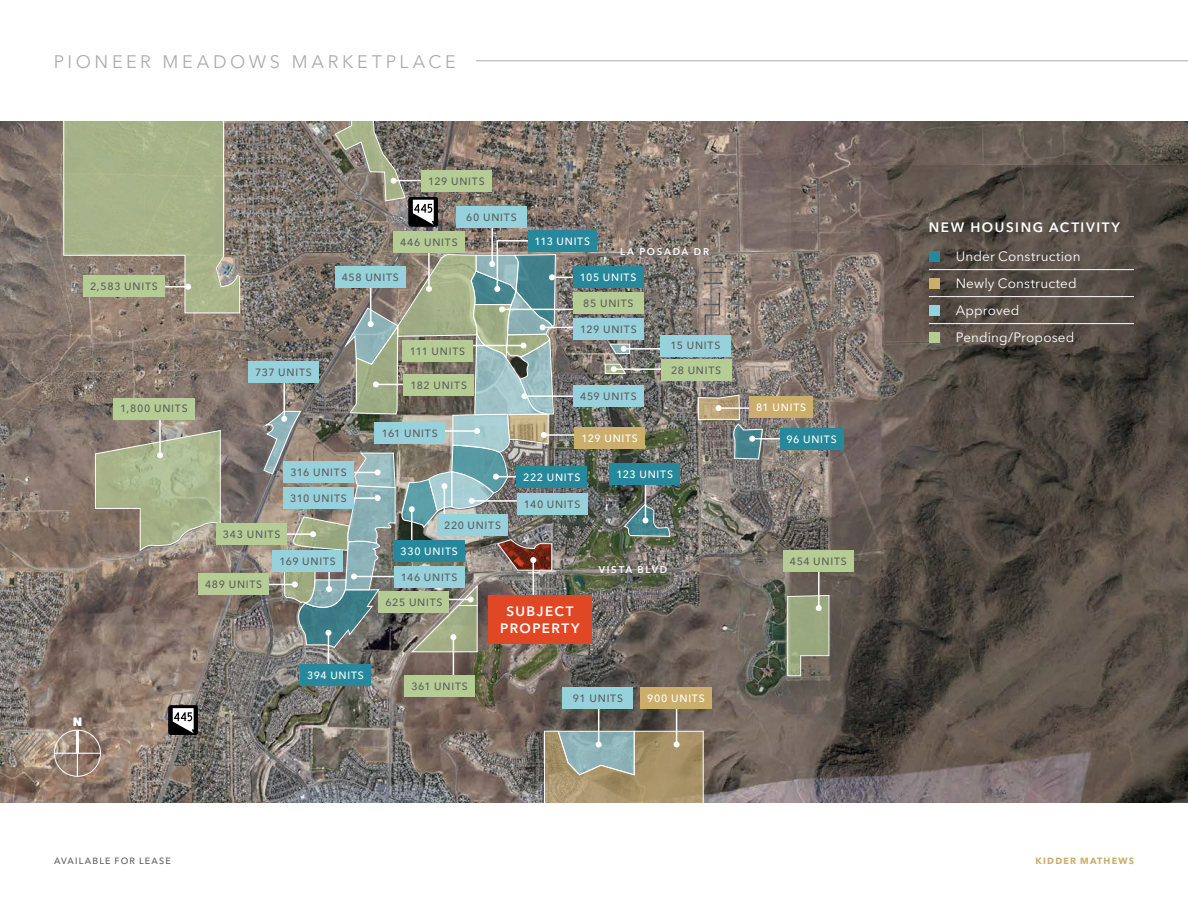
<style>
.page{position:relative;width:1188px;height:918px;background:#fff}
.page>*{position:absolute;margin:0;border:0;box-sizing:border-box;transform-origin:0 0}
.t1{font:18px "Avenir Next LT Pro";letter-spacing:.2em;color:#afabac}
.Table_Input_-_White_2023{font:13.5px "Avenir Next LT Pro";letter-spacing:.01em;color:#fff}
.Subhead_-_Level_1_-_White_2023{font:600 13.5px "Avenir Next LT Pro";letter-spacing:.115em;color:#fff}
.Subject_Property_Label_-_White_2023{font:600 13.5px/16.5px "Avenir Next LT Pro";letter-spacing:.105em;color:#fff;text-align:center}
.t2{font:800 12px "Avenir Next LT Pro";color:#fff}
.Other_Callout_Text_-_White_2023{font:500 10.5px "Avenir Next LT Pro";letter-spacing:.075em;color:#5e5d5d}
.Other_Callout_Text_-_White_2023-2{font:500 10.5px "Avenir Next LT Pro";letter-spacing:.075em;color:#fff}
.Street_Names_-_White_2023{font:600 9.75px "Avenir Next LT Pro";letter-spacing:.175em;color:#fff}
.t3{font:500 9px "Avenir Next LT Pro";letter-spacing:.13em;color:#5e5d5d}
.t4{font:700 9px "Avenir Next LT Pro";letter-spacing:.13em;color:#cbae6b}
</style>
<div class="page">
<img style="left:0;top:122px;width:1188px;height:680px">
<svg style="left:792px;top:165px;width:396px;height:638px"></svg>
<div style="left:169px;top:706px;width:29px;height:29px;background:#000;border-radius:3px"></div>
<div style="left:169px;top:706px;width:29px;height:29px;border:1px solid #000;border-radius:3px"></div>
<svg style="left:173px;top:708px;width:21px;height:25px"></svg>
<svg style="left:409px;top:197px;width:29px;height:29px"></svg>
<div style="left:409px;top:197px;width:29px;height:29px;border:1px solid #000;border-radius:3px"></div>
<svg style="left:413px;top:200px;width:21px;height:25px"></svg>
<div style="left:54px;top:730px;width:47px;height:47px;border:1px solid #fff;border-radius:50%"></div>
<hr style="left:76px;top:730px;width:3px;height:23px;background:#fff">
<hr style="left:54px;top:753px;width:46px;height:1px;background:#fff">
<svg style="left:77px;top:754px;width:1px;height:22px"></svg>
<svg style="left:929px;top:269px;width:27px;height:1px"></svg>
<hr style="left:956px;top:269px;width:178px;height:1px;background:#fff">
<svg style="left:929px;top:296px;width:27px;height:1px"></svg>
<hr style="left:956px;top:296px;width:178px;height:1px;background:#fff">
<svg style="left:929px;top:323px;width:27px;height:1px"></svg>
<hr style="left:956px;top:323px;width:178px;height:1px;background:#fff">
<div style="left:929px;top:251px;width:11px;height:11px;background:#26889a"></div>
<div style="left:929px;top:278px;width:11px;height:11px;background:#cbae6b"></div>
<div style="left:929px;top:305px;width:11px;height:11px;background:#97d1dc"></div>
<div style="left:929px;top:332px;width:11px;height:11px;background:#b5cd95"></div>
<div style="left:393px;top:231px;width:72px;height:22px;background:#b5cd95"></div>
<hr style="left:502px;top:309px;width:80px;height:1px;background:#fff">
<div style="left:573px;top:292px;width:70px;height:21px;background:#b5cd95"></div>
<hr style="left:614px;top:368px;width:80px;height:2px;background:#fff">
<svg style="left:605px;top:364px;width:21px;height:10px"></svg>
<div style="left:661px;top:359px;width:70px;height:22px;background:#b5cd95"></div>
<hr style="left:394px;top:180px;width:80px;height:1px;background:#fff">
<svg style="left:334px;top:122px;width:72px;height:80px"></svg>
<div style="left:421px;top:171px;width:70px;height:21px;background:#b5cd95"></div>
<div style="left:216px;top:523px;width:71px;height:22px;background:#b5cd95"></div>
<div style="left:198px;top:574px;width:71px;height:21px;background:#b5cd95"></div>
<div style="left:405px;top:675px;width:70px;height:21px;background:#b5cd95"></div>
<div style="left:248px;top:361px;width:71px;height:22px;background:#97d1dc"></div>
<hr style="left:598px;top:707px;width:1px;height:37px;background:#fff">
<div style="left:563px;top:687px;width:70px;height:21px;background:#97d1dc"></div>
<hr style="left:491px;top:227px;width:2px;height:37px;background:#fff">
<div style="left:456px;top:207px;width:70px;height:21px;background:#97d1dc"></div>
<hr style="left:624px;top:348px;width:37px;height:2px;background:#fff">
<svg style="left:609px;top:343px;width:21px;height:11px"></svg>
<div style="left:660px;top:335px;width:71px;height:21px;background:#97d1dc"></div>
<hr style="left:543px;top:327px;width:37px;height:1px;background:#fff">
<div style="left:573px;top:318px;width:70px;height:21px;background:#97d1dc"></div>
<hr style="left:524px;top:395px;width:51px;height:2px;background:#fff">
<div style="left:573px;top:385px;width:70px;height:22px;background:#97d1dc"></div>
<div style="left:517px;top:493px;width:70px;height:22px;background:#97d1dc"></div>
<hr style="left:818px;top:571px;width:2px;height:37px;background:#fff">
<svg style="left:787px;top:595px;width:43px;height:81px"></svg>
<div style="left:783px;top:551px;width:71px;height:21px;background:#b5cd95"></div>
<hr style="left:159px;top:418px;width:2px;height:37px;background:#fff">
<svg style="left:95px;top:430px;width:126px;height:121px"></svg>
<div style="left:113px;top:398px;width:82px;height:21px;background:#b5cd95"></div>
<svg style="left:63px;top:122px;width:177px;height:192px"></svg>
<div style="left:83px;top:275px;width:82px;height:22px;background:#b5cd95"></div>
<hr style="left:752px;top:438px;width:38px;height:2px;background:#fff">
<div style="left:780px;top:428px;width:63px;height:21px;background:#26889a"></div>
<div style="left:517px;top:466px;width:70px;height:21px;background:#26889a"></div>
<hr style="left:552px;top:277px;width:37px;height:1px;background:#fff">
<div style="left:573px;top:267px;width:70px;height:21px;background:#26889a"></div>
<div style="left:528px;top:230px;width:69px;height:22px;background:#26889a"></div>
<hr style="left:645px;top:483px;width:1px;height:37px;background:#fff">
<svg style="left:624px;top:504px;width:46px;height:33px"></svg>
<div style="left:610px;top:463px;width:70px;height:21px;background:#26889a"></div>
<svg style="left:698px;top:394px;width:65px;height:66px"></svg>
<div style="left:749px;top:396px;width:64px;height:21px;background:#cbae6b"></div>
<hr style="left:544px;top:434px;width:37px;height:2px;background:#fff">
<div style="left:575px;top:427px;width:70px;height:22px;background:#cbae6b"></div>
<hr style="left:676px;top:707px;width:1px;height:37px;background:#fff">
<svg style="left:544px;top:730px;width:160px;height:72px"></svg>
<div style="left:640px;top:687px;width:72px;height:21px;background:#cbae6b"></div>
<svg style="left:263px;top:239px;width:293px;height:449px"></svg>
<div style="left:488px;top:595px;width:104px;height:48px;background:#e04825"></div>
<hr style="left:476px;top:61px;width:712px;height:1px;background:#afabac">
<h1 class="t1" style="left:54px;top:51px;width:404px">PIONEER MEADOWS MARKETPLACE</h1>
<p class="Other_Callout_Text_-_White_2023" style="left:90px;top:280px;width:69px">2,583 UNITS</p>
<p class="Other_Callout_Text_-_White_2023" style="left:120px;top:402px;width:69px">1,800 UNITS</p>
<p class="t2" style="left:73px;top:714px;width:11px">N</p>
<p class="Other_Callout_Text_-_White_2023" style="left:428px;top:175px;width:58px">129 UNITS</p>
<p class="Other_Callout_Text_-_White_2023" style="left:255px;top:366px;width:58px">737 UNITS</p>
<p class="Other_Callout_Text_-_White_2023" style="left:400px;top:236px;width:59px">446 UNITS</p>
<p class="Other_Callout_Text_-_White_2023" style="left:466px;top:211px;width:52px">60 UNITS</p>
<p class="Other_Callout_Text_-_White_2023" style="left:342px;top:271px;width:59px">458 UNITS</p>
<p class="Other_Callout_Text_-_White_2023" style="left:410px;top:345px;width:57px">111 UNITS</p>
<p class="Other_Callout_Text_-_White_2023" style="left:410px;top:379px;width:58px">182 UNITS</p>
<p class="Other_Callout_Text_-_White_2023" style="left:382px;top:427px;width:57px">161 UNITS</p>
<p class="Other_Callout_Text_-_White_2023-2" style="left:535px;top:235px;width:57px">113 UNITS</p>
<p class="Street_Names_-_White_2023" style="left:620px;top:246px;width:91px">LA POSADA DR</p>
<p class="Other_Callout_Text_-_White_2023-2" style="left:580px;top:271px;width:58px">105 UNITS</p>
<p class="Other_Callout_Text_-_White_2023" style="left:583px;top:297px;width:52px">85 UNITS</p>
<p class="Other_Callout_Text_-_White_2023" style="left:580px;top:323px;width:58px">129 UNITS</p>
<p class="Other_Callout_Text_-_White_2023" style="left:580px;top:390px;width:58px">459 UNITS</p>
<p class="Other_Callout_Text_-_White_2023-2" style="left:581px;top:432px;width:58px">129 UNITS</p>
<p class="Other_Callout_Text_-_White_2023" style="left:671px;top:340px;width:51px">15 UNITS</p>
<p class="Other_Callout_Text_-_White_2023" style="left:671px;top:364px;width:52px">28 UNITS</p>
<p class="Other_Callout_Text_-_White_2023" style="left:290px;top:466px;width:58px">316 UNITS</p>
<p class="Other_Callout_Text_-_White_2023" style="left:290px;top:492px;width:58px">310 UNITS</p>
<p class="Other_Callout_Text_-_White_2023" style="left:223px;top:528px;width:59px">343 UNITS</p>
<p class="Other_Callout_Text_-_White_2023" style="left:205px;top:578px;width:59px">489 UNITS</p>
<p class="Other_Callout_Text_-_White_2023" style="left:279px;top:555px;width:58px">169 UNITS</p>
<p class="Other_Callout_Text_-_White_2023-2" style="left:307px;top:669px;width:58px">394 UNITS</p>
<p class="Other_Callout_Text_-_White_2023-2" style="left:523px;top:471px;width:59px">222 UNITS</p>
<p class="Other_Callout_Text_-_White_2023" style="left:444px;top:519px;width:58px">220 UNITS</p>
<p class="Other_Callout_Text_-_White_2023-2" style="left:401px;top:545px;width:59px">330 UNITS</p>
<p class="Other_Callout_Text_-_White_2023" style="left:401px;top:571px;width:58px">146 UNITS</p>
<p class="Other_Callout_Text_-_White_2023" style="left:524px;top:498px;width:58px">140 UNITS</p>
<p class="Other_Callout_Text_-_White_2023" style="left:385px;top:596px;width:59px">625 UNITS</p>
<p class="Subject_Property_Label_-_White_2023" style="left:500px;top:603px;width:81px">SUBJECT<br>PROPERTY</p>
<p class="Other_Callout_Text_-_White_2023-2" style="left:616px;top:468px;width:58px">123 UNITS</p>
<p class="Street_Names_-_White_2023" style="left:599px;top:564px;width:70px">VISTA BLVD</p>
<p class="Other_Callout_Text_-_White_2023" style="left:411px;top:680px;width:58px">361 UNITS</p>
<p class="Other_Callout_Text_-_White_2023" style="left:573px;top:692px;width:52px">91 UNITS</p>
<p class="Other_Callout_Text_-_White_2023-2" style="left:647px;top:692px;width:59px">900 UNITS</p>
<p class="Other_Callout_Text_-_White_2023-2" style="left:756px;top:401px;width:52px">81 UNITS</p>
<p class="Other_Callout_Text_-_White_2023-2" style="left:787px;top:433px;width:52px">96 UNITS</p>
<p class="Other_Callout_Text_-_White_2023" style="left:790px;top:555px;width:59px">454 UNITS</p>
<p class="Subhead_-_Level_1_-_White_2023" style="left:929px;top:219px;width:193px">NEW HOUSING ACTIVITY</p>
<p class="Table_Input_-_White_2023" style="left:956px;top:248px;width:126px">Under Construction</p>
<p class="Table_Input_-_White_2023" style="left:956px;top:275px;width:123px">Newly Constructed</p>
<p class="Table_Input_-_White_2023" style="left:956px;top:302px;width:65px">Approved</p>
<p class="Table_Input_-_White_2023" style="left:956px;top:329px;width:120px">Pending/Proposed</p>
<p class="t3" style="left:54px;top:855px;width:118px">AVAILABLE FOR LEASE</p>
<p class="t4" style="left:1036px;top:855px;width:100px">KIDDER MATHEWS</p>
</div>
